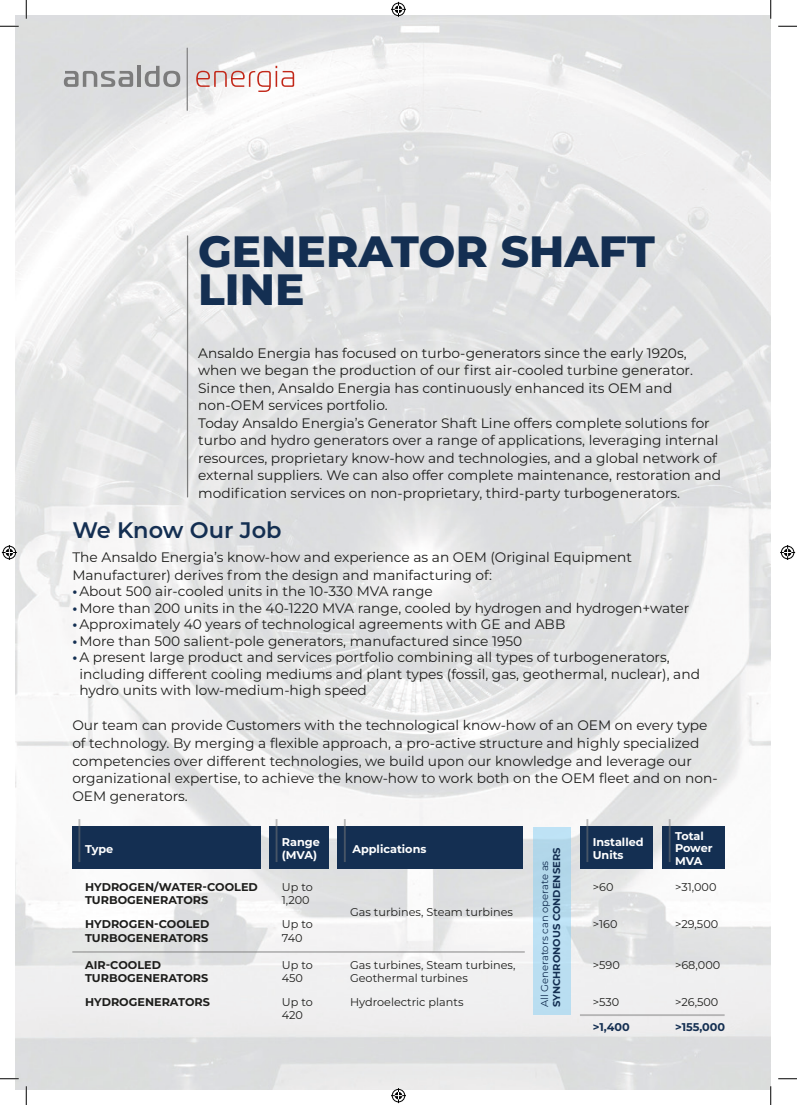
<style>
.page{position:relative;width:797px;height:1105px;background:#fff}
.page>*{position:absolute;margin:0;border:0;box-sizing:border-box;transform-origin:0 0}
.TITOLO{font:800 43.75px/37.5px "Montserrat";color:#142f52}
.Paragrafo{font:600 22.5px "Montserrat";color:#142f52}
.Testo{font:13.75px/17.5px "Montserrat";color:#1d1d1b}
.Testo_tabelle{font:11.25px "Montserrat";color:#1d1d1b}
.Titolo_tabelle_maius{font:700 11.25px/13.5px "Montserrat";color:#1d1d1b}
.Titolo_tabelle{font:700 11.25px/12.5px "Montserrat";color:#fff}
.Testo_tabelle-2{font:700 11.25px "Montserrat";color:#142f52}
.Testo_tabelle-3{font:10px "Montserrat";color:#142f52}
.Testo_tabelle-4{font:700 10px "Montserrat";color:#142f52}
.s1{font-weight:700;color:#142f52}
</style>
<div class="page">
<img style="left:16px;top:16px;width:754px;height:1073px">
<svg style="left:196px;top:66px;width:98px;height:26px"></svg>
<svg style="left:64px;top:71px;width:69px;height:16px"></svg>
<hr style="left:137px;top:66px;width:4px;height:21px;background:#7c7c7c">
<svg style="left:145px;top:66px;width:35px;height:21px"></svg>
<hr style="left:187px;top:48px;width:1px;height:63px;background:#7c7c7c">
<hr style="left:72px;top:951px;width:453px;height:2px;background:#7c7c7c">
<hr style="left:580px;top:1014px;width:144px;height:2px;background:#7c7c7c">
<div style="left:533px;top:827px;width:37px;height:187px;background:#b9def1"></div>
<div style="left:72px;top:826px;width:189px;height:43px;background:#142f52"></div>
<div style="left:269px;top:826px;width:59px;height:43px;background:#142f52"></div>
<div style="left:580px;top:826px;width:72px;height:43px;background:#142f52"></div>
<div style="left:662px;top:826px;width:62px;height:43px;background:#142f52"></div>
<div style="left:337px;top:826px;width:186px;height:43px;background:#142f52"></div>
<hr style="left:275px;top:819px;width:2px;height:43px;background:#7c7c7c">
<hr style="left:586px;top:819px;width:2px;height:43px;background:#7c7c7c">
<hr style="left:668px;top:819px;width:2px;height:43px;background:#7c7c7c">
<hr style="left:78px;top:819px;width:2px;height:43px;background:#7c7c7c">
<hr style="left:344px;top:819px;width:2px;height:43px;background:#7c7c7c">
<hr style="left:187px;top:236px;width:1px;height:261px;background:#7c7c7c">
<svg style="left:0;top:25px;width:19px;height:2px"></svg>
<svg style="left:778px;top:25px;width:19px;height:2px"></svg>
<svg style="left:0;top:1078px;width:19px;height:1px"></svg>
<svg style="left:778px;top:1078px;width:19px;height:1px"></svg>
<svg style="left:25px;top:0;width:2px;height:19px"></svg>
<svg style="left:25px;top:1086px;width:2px;height:19px"></svg>
<svg style="left:770px;top:0;width:1px;height:19px"></svg>
<svg style="left:770px;top:1086px;width:1px;height:19px"></svg>
<svg style="left:391px;top:2px;width:15px;height:15px"></svg>
<svg style="left:391px;top:1088px;width:15px;height:15px"></svg>
<svg style="left:2px;top:545px;width:15px;height:15px"></svg>
<svg style="left:780px;top:545px;width:15px;height:15px"></svg>
<p class="TITOLO" style="left:198px;top:230px;width:458px">GENERATOR SHAFT<br>LINE</p>
<p class="Testo" style="left:198px;top:343px;width:496px">Ansaldo Energia has focused on turbo-generators since the early 1920s, when we began the production of our first air-cooled turbine generator.<br>Since then, Ansaldo Energia has continuously enhanced its OEM and non-OEM services portfolio.</p>
<p class="Testo" style="left:198px;top:413px;width:524px">Today Ansaldo Energia’s Generator Shaft Line offers complete solutions for turbo and hydro generators over a range of applications, leveraging internal resources, proprietary know-how and technologies, and a global network of external suppliers. We can also offer complete maintenance, restoration and modification services on non-proprietary, third-party turbogenerators.</p>
<p class="Paragrafo" style="left:72px;top:514px;width:211px">We Know Our Job</p>
<p class="Testo" style="left:72px;top:548px;width:561px">The Ansaldo Energia’s know-how and experience as an OEM (Original Equipment<br>Manufacturer) derives from the design and manifacturing of:</p>
<p class="Testo" style="left:72px;top:582px;width:362px"><span class="s1">•</span> About 500 air-cooled units in the 10-330 MVA range</p>
<p class="Testo" style="left:72px;top:599px;width:618px"><span class="s1">•</span> More than 200 units in the 40-1220 MVA range, cooled by hydrogen and hydrogen+water</p>
<p class="Testo" style="left:72px;top:615px;width:494px"><span class="s1">•</span> Approximately 40 years of technological agreements with GE and ABB</p>
<p class="Testo" style="left:72px;top:632px;width:451px"><span class="s1">•</span> More than 500 salient-pole generators, manufactured since 1950</p>
<p class="Testo" style="left:79px;top:649px;width:622px;line-height:16.5px;text-indent:-7px"><span class="s1">•</span> A present large product and services portfolio combining all types of turbogenerators, including different cooling mediums and plant types (fossil, gas, geothermal, nuclear), and hydro units with low-medium-high speed</p>
<p class="Testo" style="left:72px;top:716px;width:647px">Our team can provide Customers with the technological know-how of an OEM on every type of technology. By merging a flexible approach, a pro-active structure and highly specialized competencies over different technologies, we build upon our knowledge and leverage our organizational expertise, to achieve the know-how to work both on the OEM fleet and on non-OEM generators.</p>
<p class="Titolo_tabelle" style="left:85px;top:842px;width:30px">Type</p>
<p class="Titolo_tabelle" style="left:282px;top:835px;width:39px">Range</p>
<p class="Titolo_tabelle" style="left:282px;top:848px;width:37px">(MVA)</p>
<p class="Titolo_tabelle_maius" style="left:85px;top:879px;width:174px">HYDROGEN/WATER-COOLED<br>TURBOGENERATORS</p>
<p class="Testo_tabelle" style="left:282px;top:879px;width:32px">Up to</p>
<p class="Testo_tabelle" style="left:282px;top:892px;width:29px">1,200</p>
<p class="Titolo_tabelle_maius" style="left:85px;top:917px;width:126px">HYDROGEN-COOLED</p>
<p class="Titolo_tabelle_maius" style="left:85px;top:930px;width:125px">TURBOGENERATORS</p>
<p class="Titolo_tabelle_maius" style="left:85px;top:957px;width:77px">AIR-COOLED</p>
<p class="Titolo_tabelle_maius" style="left:85px;top:971px;width:125px">TURBOGENERATORS</p>
<p class="Testo_tabelle" style="left:282px;top:916px;width:32px">Up to</p>
<p class="Testo_tabelle" style="left:282px;top:930px;width:22px">740</p>
<p class="Testo_tabelle" style="left:282px;top:957px;width:32px">Up to</p>
<p class="Testo_tabelle" style="left:282px;top:970px;width:23px">450</p>
<p class="Titolo_tabelle" style="left:352px;top:842px;width:75px">Applications</p>
<p class="Testo_tabelle" style="left:350px;top:904px;width:164px">Gas turbines, Steam turbines</p>
<p class="Testo_tabelle" style="left:350px;top:957px;width:167px">Gas turbines, Steam turbines,</p>
<p class="Testo_tabelle" style="left:350px;top:970px;width:119px">Geothermal turbines</p>
<p class="Titolo_tabelle_maius" style="left:85px;top:994px;width:126px">HYDROGENERATORS</p>
<p class="Testo_tabelle" style="left:282px;top:994px;width:32px">Up to</p>
<p class="Testo_tabelle" style="left:350px;top:994px;width:115px">Hydroelectric plants</p>
<p class="Testo_tabelle" style="left:282px;top:1007px;width:23px">420</p>
<p class="Testo_tabelle-4" style="left:549px;top:1007px;width:161px;rotate:-90deg">SYNCHRONOUS CONDENSERS</p>
<p class="Testo_tabelle-3" style="left:538px;top:1007px;width:148px;rotate:-90deg">All Generators can operate as</p>
<p class="Titolo_tabelle" style="left:592px;top:835px;width:52px">Installed</p>
<p class="Titolo_tabelle" style="left:592px;top:848px;width:32px">Units</p>
<p class="Titolo_tabelle" style="left:675px;top:829px;width:39px">Total<br>Power<br>MVA</p>
<p class="Testo_tabelle" style="left:592px;top:879px;width:22px">&gt;60</p>
<p class="Testo_tabelle" style="left:675px;top:879px;width:43px">&gt;31,000</p>
<p class="Testo_tabelle" style="left:592px;top:916px;width:26px">&gt;160</p>
<p class="Testo_tabelle" style="left:675px;top:916px;width:45px">&gt;29,500</p>
<p class="Testo_tabelle" style="left:592px;top:957px;width:29px">&gt;590</p>
<p class="Testo_tabelle" style="left:675px;top:957px;width:47px">&gt;68,000</p>
<p class="Testo_tabelle" style="left:592px;top:994px;width:28px">&gt;530</p>
<p class="Testo_tabelle" style="left:675px;top:994px;width:45px">&gt;26,500</p>
<p class="Testo_tabelle-2" style="left:675px;top:1019px;width:52px">&gt;155,000</p>
<p class="Testo_tabelle-2" style="left:592px;top:1019px;width:39px">&gt;1,400</p>
</div>
